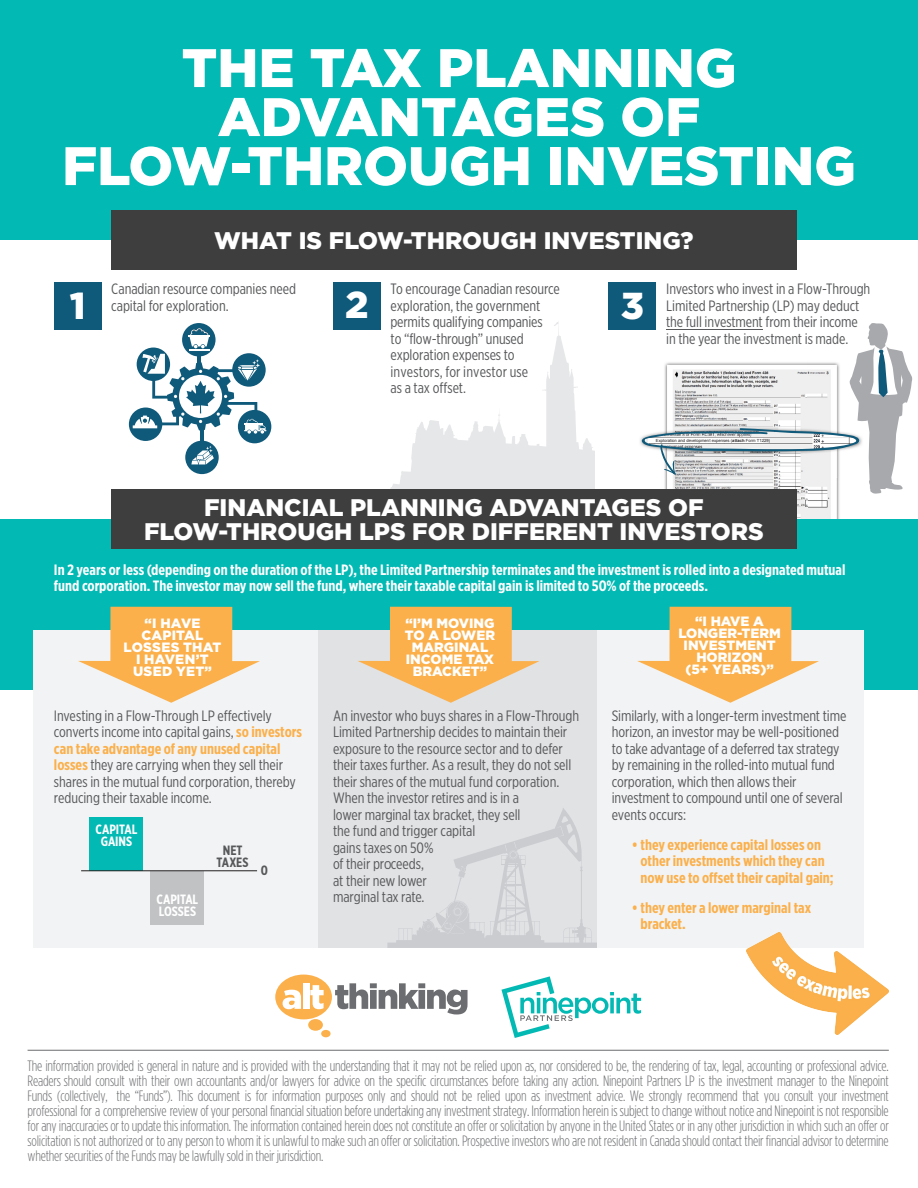
<style>
.page{position:relative;width:918px;height:1188px;background:#fff}
.page>*{position:absolute;margin:0;border:0;box-sizing:border-box;transform-origin:0 0}
.HEADER_-_MAIN{font:900 54.15px/49.1px "Gotham";color:#fff;text-align:center}
.t1{font:900 37.5px "Gotham";color:#fff}
.HEADER_-_SUB{font:900 24px/24px "Gotham";color:#fff;text-align:center}
.BODY{font:15px/16.5px "Gotham X Narrow";letter-spacing:-.005em;color:#57585a}
.LEGAL{font:300 15px/15px "Gotham Condensed";letter-spacing:-.015em;color:#6c6d70;text-align:justify}
.BODY-2{font:700 15px/16.5px "Gotham X Narrow";color:#fff}
.BODY-3{font:700 15px/16.5px "Gotham X Narrow";color:#fbb04b}
.t2{font:900 13.5px/12px "Gotham";color:#fff;text-align:center}
.t3{font:700 13.5px/12px "Gotham X Narrow";letter-spacing:-.005em;color:#fff;text-align:center}
.t4{font:700 13.5px/12px "Gotham X Narrow";letter-spacing:-.005em;color:#57585a;text-align:center}
.t5{font:4.2px "Arial";color:#231f20}
.s1{font-weight:700}
.s2{font-weight:700;color:#fbb04b}
</style>
<div class="page">
<div style="left:0;top:0;width:918px;height:240px;background:#03b9b4"></div>
<hr style="left:28px;top:1050px;width:861px;height:1px;background:#6c6d70">
<svg style="left:390px;top:320px;width:219px;height:169px"></svg>
<div style="left:595px;top:327px;width:65px;height:186px;background:#fff"></div>
<img style="left:796px;top:494px;width:44px;height:25px">
<div style="left:111px;top:210px;width:685px;height:60px;background:#3e3e3f"></div>
<div style="left:0;top:519px;width:918px;height:170px;background:#03b9b4"></div>
<div style="left:33px;top:630px;width:286px;height:318px;background:#f2f3f4"></div>
<div style="left:579px;top:630px;width:285px;height:318px;background:#f2f3f4"></div>
<div style="left:319px;top:630px;width:278px;height:318px;background:#e1e2e4"></div>
<div style="left:54px;top:282px;width:47px;height:47px;background:#0f597a"></div>
<div style="left:333px;top:282px;width:47px;height:47px;background:#0f597a"></div>
<div style="left:609px;top:282px;width:47px;height:47px;background:#0f597a"></div>
<div style="left:110px;top:607px;width:122px;height:57px;background:#fbb04b"></div>
<svg style="left:78px;top:661px;width:182px;height:42px"></svg>
<div style="left:90px;top:817px;width:53px;height:54px;background:#03b9b4"></div>
<div style="left:151px;top:871px;width:53px;height:54px;background:#c1c2c4"></div>
<hr style="left:81px;top:870px;width:176px;height:1px;background:#231f20">
<div style="left:390px;top:607px;width:122px;height:57px;background:#fbb04b"></div>
<svg style="left:358px;top:661px;width:181px;height:42px"></svg>
<div style="left:670px;top:607px;width:121px;height:57px;background:#fbb04b"></div>
<svg style="left:637px;top:661px;width:182px;height:42px"></svg>
<svg style="left:387px;top:808px;width:210px;height:140px"></svg>
<div style="left:111px;top:489px;width:685px;height:60px;background:#3e3e3f"></div>
<div style="left:129px;top:408px;width:33px;height:33px;background:#0f597a;border-radius:50%"></div>
<div style="left:182px;top:323px;width:34px;height:33px;background:#0f597a;border-radius:50%"></div>
<hr style="left:189px;top:335px;width:21px;height:2px;background:#fff">
<svg style="left:189px;top:328px;width:20px;height:20px"></svg>
<hr style="left:189px;top:349px;width:21px;height:2px;background:#fff">
<div style="left:238px;top:410px;width:33px;height:33px;background:#0f597a;border-radius:50%"></div>
<div style="left:137px;top:348px;width:33px;height:33px;background:#0f597a;border-radius:50%"></div>
<hr style="left:200px;top:426px;width:3px;height:22px;background:#0f597a">
<div style="left:185px;top:441px;width:34px;height:33px;background:#0f597a;border-radius:50%"></div>
<svg style="left:191px;top:446px;width:23px;height:18px"></svg>
<svg style="left:133px;top:354px;width:133px;height:80px"></svg>
<svg style="left:636px;top:323px;width:276px;height:171px"></svg>
<svg style="left:501px;top:976px;width:140px;height:62px"></svg>
<div style="left:275px;top:975px;width:57px;height:44px;background:#fbb04b;border-radius:50%"></div>
<div style="left:308px;top:1019px;width:15px;height:12px;background:#fbb04b;border-radius:50%"></div>
<div style="left:321px;top:1030px;width:10px;height:7px;background:#fbb04b;border-radius:50%"></div>
<svg style="left:283px;top:990px;width:18px;height:19px"></svg>
<div style="left:303px;top:983px;width:6px;height:26px;background:#fff"></div>
<svg style="left:310px;top:985px;width:14px;height:24px"></svg>
<svg style="left:335px;top:983px;width:133px;height:32px"></svg>
<hr style="left:666px;top:329px;width:97px;height:1px;background:#57585a">
<img style="left:746px;top:932px;width:143px;height:103px">
<p class="HEADER_-_MAIN" style="left:62px;top:43px;width:795px">THE TAX PLANNING<br>ADVANTAGES OF<br>FLOW-THROUGH INVESTING</p>
<p class="HEADER_-_SUB" style="left:214px;top:229px;width:481px">WHAT IS FLOW-THROUGH INVESTING?</p>
<p class="BODY" style="left:111px;top:280px;width:186px">Canadian resource companies need capital for exploration.</p>
<p class="BODY" style="left:390px;top:280px;width:171px">To encourage Canadian resource exploration, the government permits qualifying companies<br>to “flow-through” unused exploration expenses to investors, for investor use<br>as a tax offset.</p>
<p class="t1" style="left:70px;top:280px;width:17px">1</p>
<p class="t1" style="left:345px;top:279px;width:25px">2</p>
<p class="t1" style="left:621px;top:280px;width:25px">3</p>
<p class="BODY" style="left:666px;top:280px;width:206px">Investors who invest in a Flow-Through Limited Partnership (LP) may deduct the full investment from their income in the year the investment is made.</p>
<p class="t5" style="left:656px;top:438px;width:116px">Exploration and development expenses (<span class="s1">attach</span> Form T1229)</p>
<p class="HEADER_-_SUB" style="left:144px;top:495px;width:621px">FINANCIAL PLANNING ADVANTAGES OF<br>FLOW-THROUGH LPS FOR DIFFERENT INVESTORS</p>
<p class="BODY-2" style="left:54px;top:561px;width:793px">In 2 years or less (depending on the duration of the LP), the Limited Partnership terminates and the investment is rolled into a designated mutual fund corporation. The investor may now sell the fund, where their taxable capital gain is limited to 50% of the proceeds.</p>
<p class="t2" style="left:123px;top:617px;width:100px">“I HAVE<br>CAPITAL<br>LOSSES THAT<br>I HAVEN’T<br>USED YET”</p>
<p class="BODY" style="left:54px;top:707px;width:250px">Investing in a Flow-Through LP effectively converts income into capital gains, <span class="s2">so investors can take advantage of any unused capital losses</span> they are carrying when they sell their shares in the mutual fund corporation, thereby reducing their taxable income.</p>
<p class="t3" style="left:96px;top:823px;width:43px">CAPITAL<br>GAINS</p>
<p class="t3" style="left:157px;top:893px;width:43px;text-align:left">CAPITAL<br>LOSSES</p>
<p class="t4" style="left:217px;top:844px;width:33px">NET<br>TAXES</p>
<p class="t4" style="left:261px;top:864px;width:9px">0</p>
<p class="t2" style="left:405px;top:617px;width:92px">“I’M MOVING<br>TO A LOWER<br>MARGINAL<br>INCOME TAX<br>BRACKET”</p>
<p class="t2" style="left:678px;top:615px;width:104px">“I HAVE A<br>LONGER-TERM<br>INVESTMENT<br>HORIZON<br>(5+ YEARS)”</p>
<p class="BODY" style="left:333px;top:707px;width:248px">An investor who buys shares in a Flow-Through Limited Partnership decides to maintain their exposure to the resource sector and to defer their taxes further. As a result, they do not sell their shares of the mutual fund corporation.<br>When the investor retires and is in a<br>lower marginal tax bracket, they sell<br>the fund and trigger capital<br>gains taxes on 50%<br>of their proceeds,<br>at their new lower<br>marginal tax rate.</p>
<p class="BODY" style="left:612px;top:707px;width:236px">Similarly, with a longer-term investment time horizon, an investor may be well-positioned to take advantage of a deferred tax strategy by remaining in the rolled-into mutual fund corporation, which then allows their investment to compound until one of several events occurs:</p>
<p class="BODY-3" style="left:640px;top:836px;width:195px;text-indent:-9px">• they experience capital losses on other investments which they can now use to offset their capital gain;</p>
<p class="BODY-3" style="left:640px;top:899px;width:172px;text-indent:-9px">• they enter a lower marginal tax bracket.</p>
<p class="LEGAL" style="left:28px;top:1058px;width:863px">The information provided is general in nature and is provided with the understanding that it may not be relied upon as, nor considered to be, the rendering of tax, legal, accounting or professional advice.<br>Readers should consult with their own accountants and/or lawyers for advice on the specific circumstances before taking any action. Ninepoint Partners LP is the investment manager to the Ninepoint Funds (collectively, the “Funds”). This document is for information purposes only and should not be relied upon as investment advice. We strongly recommend that you consult your investment professional for a comprehensive review of your personal financial situation before undertaking any investment strategy. Information herein is subject to change without notice and Ninepoint is not responsible for any inaccuracies or to update this information. The information contained herein does not constitute an offer or solicitation by anyone in the United States or in any other jurisdiction in which such an offer or solicitation is not authorized or to any person to whom it is unlawful to make such an offer or solicitation. Prospective investors who are not resident in Canada should contact their financial advisor to determine whether securities of the Funds may be lawfully sold in their jurisdiction.</p>
</div>
